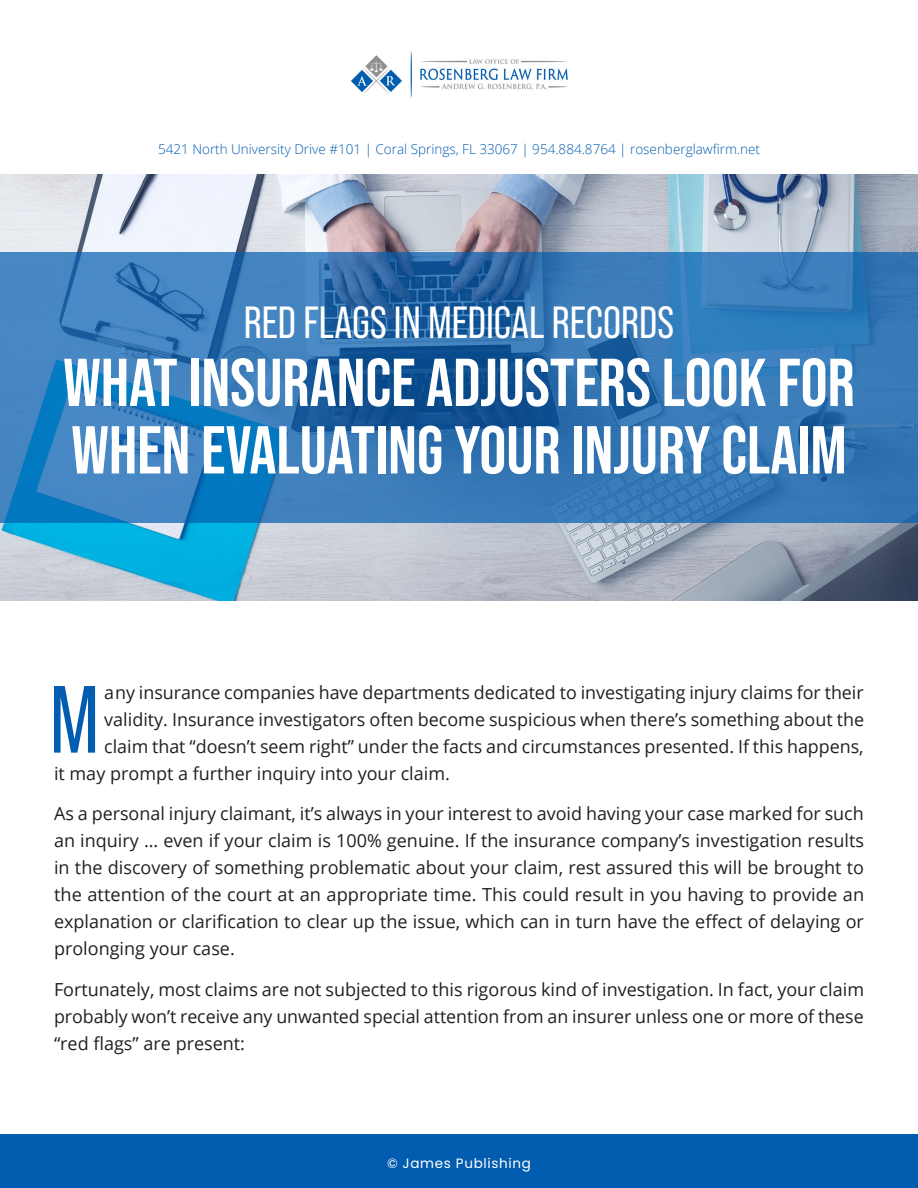
<style>
.page{position:relative;width:918px;height:1188px;background:#fff}
.page>*{position:absolute;margin:0;border:0;box-sizing:border-box;transform-origin:0 0}
.P1_2_-_Basic_Paragra{font:95.1px "Bebas Neue Pro";color:#025db0}
.Title_B{font:700 67.5px/67.5px "Bebas Neue Pro";color:#fff}
.t1{font:45px "Bebas Neue Pro";color:#fff}
.P1_2_-_Basic_Paragra-2{font:18px/27px "Open Sans";color:#231f20;text-align:justify}
.t2{font:300 13.5px "Open Sans";color:#025db0}
.t3{font:13.5px "Poppins";letter-spacing:.05em;color:#fff}
</style>
<div class="page">
<div style="left:0;top:1134px;width:918px;height:54px;background:#025db0"></div>
<img style="left:0;top:175px;width:918px;height:425px">
<svg style="left:0;top:253px;width:918px;height:270px;background:#3075b4"></svg>
<img style="left:351px;top:51px;width:217px;height:47px">
<p class="t2" style="left:158px;top:140px;width:604px">5421 North University Drive #101 | Coral Springs, FL 33067 | 954.884.8764 | rosenberglawfirm.net</p>
<p class="t1" style="left:244px;top:298px;width:432px">RED FLAGS IN MEDICAL RECORDS</p>
<p class="Title_B" style="left:63px;top:348px;width:793px">WHAT INSURANCE ADJUSTERS LOOK FOR<br>WHEN EVALUATING YOUR INJURY CLAIM</p>
<p class="P1_2_-_Basic_Paragra" style="left:49px;top:666px;width:52px">M</p>
<p class="P1_2_-_Basic_Paragra-2" style="left:104px;top:678px;width:761px">any insurance companies have departments dedicated to investigating injury claims for their</p>
<p class="P1_2_-_Basic_Paragra-2" style="left:104px;top:705px;width:761px">validity. Insurance investigators often become suspicious when there’s something about the</p>
<p class="P1_2_-_Basic_Paragra-2" style="left:104px;top:732px;width:761px">claim that “doesn’t seem right” under the facts and circumstances presented. If this happens,</p>
<p class="P1_2_-_Basic_Paragra-2" style="left:54px;top:759px;width:397px">it may prompt a further inquiry into your claim.</p>
<p class="P1_2_-_Basic_Paragra-2" style="left:54px;top:800px;width:812px">As a personal injury claimant, it’s always in your interest to avoid having your case marked for such an inquiry … even if your claim is 100% genuine. If the insurance company’s investigation results in the discovery of something problematic about your claim, rest assured this will be brought to the attention of the court at an appropriate time. This could result in you having to provide an explanation or clarification to clear up the issue, which can in turn have the effect of delaying or prolonging your case.</p>
<p class="P1_2_-_Basic_Paragra-2" style="left:54px;top:975px;width:812px">Fortunately, most claims are not subjected to this rigorous kind of investigation. In fact, your claim probably won’t receive any unwanted special attention from an insurer unless one or more of these “red flags” are present:</p>
<p class="t3" style="left:387px;top:1156px;width:145px">© James Publishing</p>
</div>
